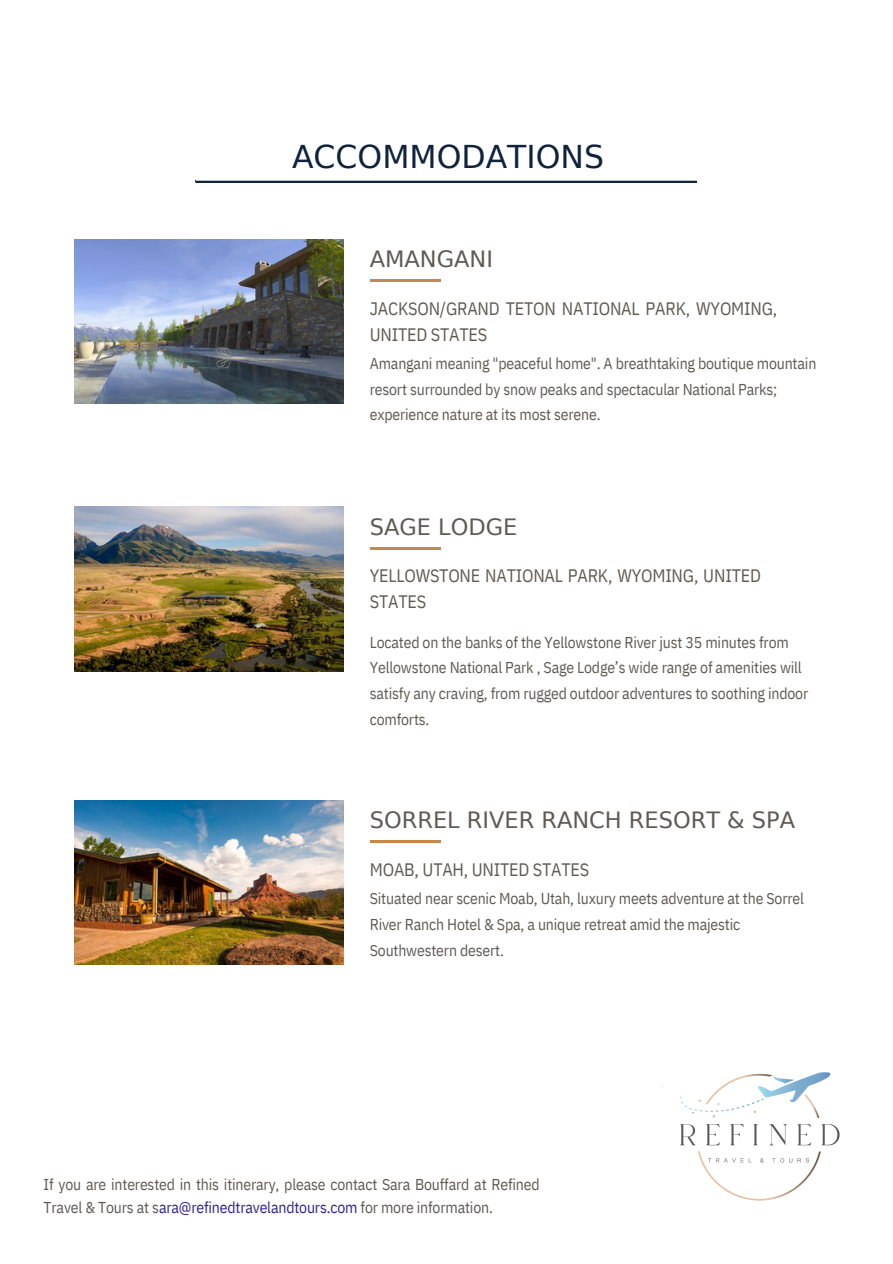
<style>
.page{position:relative;width:893px;height:1264px;background:#fff}
.page>*{position:absolute;margin:0;border:0;box-sizing:border-box;transform-origin:0 0}
.t1{font:31.5px "DejaVu Sans";color:#0f233c}
.t2{font:22.5px "DejaVu Sans";color:#5f5a55}
.t3{font:18px/25.8px "IBM Plex Sans Cond";letter-spacing:-.01em;color:#5f5a55}
.t4{font:15.75px/25.8px "IBM Plex Sans Cond";letter-spacing:-.01em;color:#5f5a55}
.s1{color:#312498}
</style>
<div class="page">
<svg style="left:195px;top:181px;width:502px;height:2px"></svg>
<img style="left:74px;top:239px;width:270px;height:164px">
<img style="left:74px;top:507px;width:270px;height:164px">
<img style="left:74px;top:800px;width:270px;height:164px">
<hr style="left:370px;top:279px;width:70px;height:2px;background:#c4884b">
<hr style="left:370px;top:547px;width:70px;height:2px;background:#c4884b">
<hr style="left:370px;top:840px;width:70px;height:2px;background:#c4884b">
<img style="left:662px;top:1072px;width:178px;height:129px">
<h1 class="t1" style="left:292px;top:138px;width:313px">ACCOMMODATIONS</h1>
<h2 class="t2" style="left:370px;top:246px;width:125px">AMANGANI</h2>
<p class="t3" style="left:370px;top:295px;width:409px">JACKSON/GRAND TETON NATIONAL PARK, WYOMING,<br>UNITED STATES</p>
<p class="t4" style="left:370px;top:350px;width:448px">Amangani meaning "peaceful home". A breathtaking boutique mountain resort surrounded by snow peaks and spectacular National Parks; experience nature at its most serene.</p>
<h2 class="t2" style="left:370px;top:514px;width:149px">SAGE LODGE</h2>
<p class="t3" style="left:370px;top:562px;width:392px">YELLOWSTONE NATIONAL PARK, WYOMING, UNITED<br>STATES</p>
<p class="t4" style="left:370px;top:628px;width:440px">Located on the banks of the Yellowstone River just 35 minutes from Yellowstone National Park , Sage Lodge’s wide range of amenities will satisfy any craving, from rugged outdoor adventures to soothing indoor comforts.</p>
<h2 class="t2" style="left:370px;top:807px;width:426px">SORREL RIVER RANCH RESORT &amp; SPA</h2>
<p class="t3" style="left:370px;top:856px;width:221px">MOAB, UTAH, UNITED STATES</p>
<p class="t4" style="left:370px;top:885px;width:435px">Situated near scenic Moab, Utah, luxury meets adventure at the Sorrel<br>River Ranch Hotel &amp; Spa, a unique retreat amid the majestic<br>Southwestern desert.</p>
<p class="t4" style="left:44px;top:1172px;width:497px;line-height:22.5px">If you are interested in this itinerary, please contact Sara Bouffard at Refined<br>Travel &amp; Tours at s<span class="s1">ara@refinedtravelandtours.com</span> for more information.</p>
</div>
